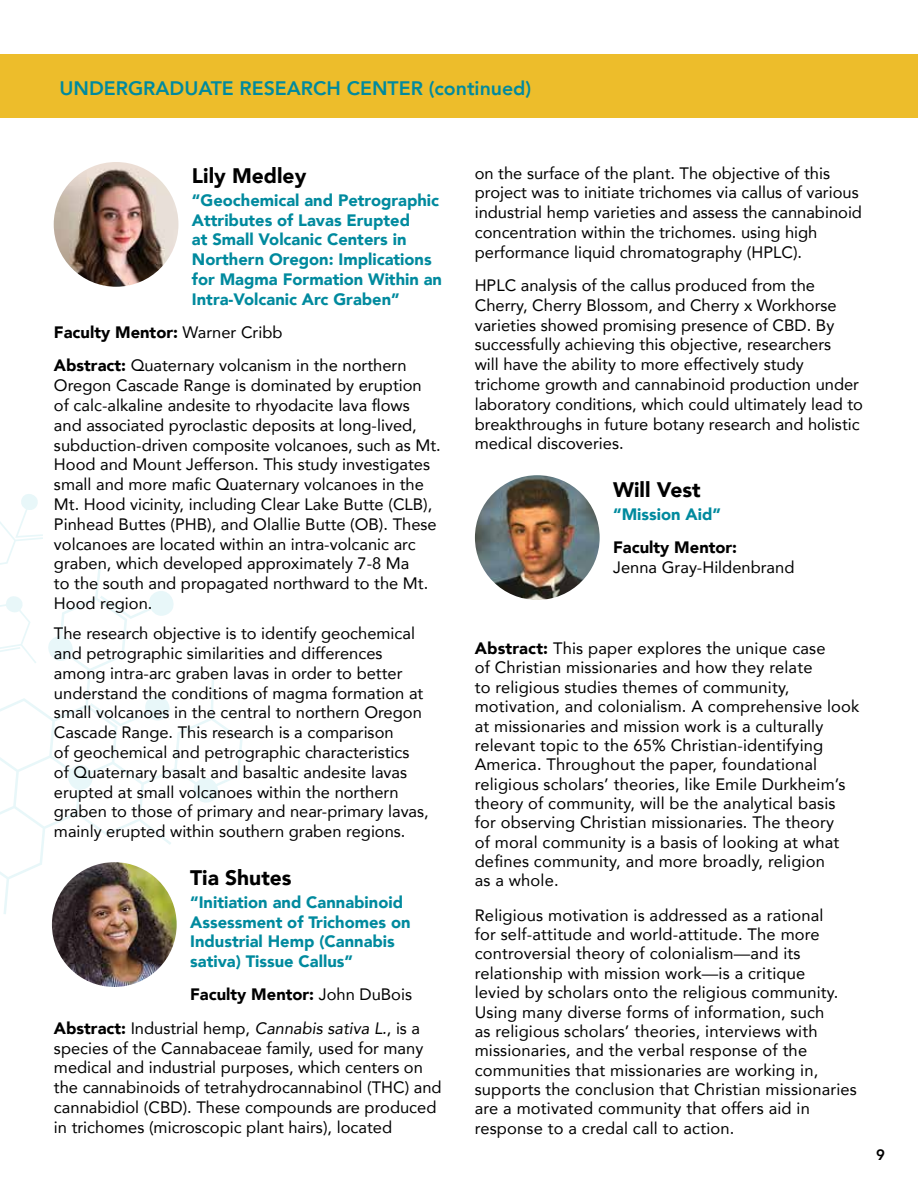
<style>
.page{position:relative;width:918px;height:1188px;background:#fff}
.page>*{position:absolute;margin:0;border:0;box-sizing:border-box;transform-origin:0 0}
.t1{font:900 21px "Avenir";color:#000}
.t2{font:800 19.5px "Avenir";color:#008a9e}
.t3{font:16.5px/19.8px "Avenir";color:#000}
.t4{font:900 16.5px/19.8px "Avenir";color:#008a9e}
.t5{font:900 16.5px "Avenir";color:#000}
.t6{font:800 15px "Avenir";color:#000}
.s1{font-weight:900}
.s2{font-style:italic}
</style>
<div class="page">
<svg style="left:0;top:564px;width:243px;height:350px"></svg>
<svg style="left:100px;top:587px;width:77px;height:32px"></svg>
<svg style="left:90px;top:692px;width:83px;height:35px"></svg>
<svg style="left:0;top:494px;width:43px;height:191px"></svg>
<div style="left:0;top:54px;width:918px;height:64px;background:#edbd2b"></div>
<img style="left:54px;top:162px;width:124px;height:125px;border-radius:62px">
<img style="left:52px;top:862px;width:125px;height:125px;border-radius:62px">
<img style="left:475px;top:475px;width:125px;height:125px;border-radius:62px">
<p class="t2" style="left:59px;top:73px;width:473px">UNDERGRADUATE RESEARCH CENTER (continued)</p>
<p class="t1" style="left:192px;top:158px;width:116px">Lily Medley</p>
<p class="t4" style="left:192px;top:190px;width:252px">“Geochemical and Petrographic<br>Attributes of Lavas Erupted<br>at Small Volcanic Centers in<br>Northern Oregon: Implications for Magma Formation Within an<br>Intra-Volcanic Arc Graben”</p>
<p class="t3" style="left:54px;top:315px;width:354px;line-height:33.3px"><span class="s1">Faculty Mentor:</span> Warner Cribb<br><span class="s1">Abstract:</span> Quaternary volcanism in the northern</p>
<p class="t3" style="left:54px;top:375px;width:388px">Oregon Cascade Range is dominated by eruption of calc-alkaline andesite to rhyodacite lava flows and associated pyroclastic deposits at long-lived, subduction-driven composite volcanoes, such as Mt.<br>Hood and Mount Jefferson. This study investigates small and more mafic Quaternary volcanoes in the Mt. Hood vicinity, including Clear Lake Butte (CLB), Pinhead Buttes (PHB), and Olallie Butte (OB). These volcanoes are located within an intra-volcanic arc graben, which developed approximately 7-8 Ma<br>to the south and propagated northward to the Mt.<br>Hood region.</p>
<p class="t3" style="left:54px;top:623px;width:376px">The research objective is to identify geochemical and petrographic similarities and differences among intra-arc graben lavas in order to better understand the conditions of magma formation at small volcanoes in the central to northern Oregon Cascade Range. This research is a comparison<br>of geochemical and petrographic characteristics<br>of Quaternary basalt and basaltic andesite lavas erupted at small volcanoes within the northern graben to those of primary and near-primary lavas, mainly erupted within southern graben regions.</p>
<p class="t1" style="left:190px;top:860px;width:103px">Tia Shutes</p>
<p class="t4" style="left:190px;top:892px;width:222px">“Initiation and Cannabinoid<br>Assessment of Trichomes on<br>Industrial Hemp (Cannabis sativa) Tissue Callus”</p>
<p class="t3" style="left:54px;top:978px;width:368px;line-height:33.3px;text-indent:136px"><span class="s1">Faculty Mentor:</span> John DuBois<br><span class="s1">Abstract:</span> Industrial hemp, <span class="s2">Cannabis sativa L.</span>, is a</p>
<p class="t3" style="left:54px;top:1037px;width:389px">species of the Cannabaceae family, used for many medical and industrial purposes, which centers on the cannabinoids of tetrahydrocannabinol (THC) and cannabidiol (CBD). These compounds are produced in trichomes (microscopic plant hairs), located</p>
<p class="t3" style="left:475px;top:162px;width:389px">on the surface of the plant. The objective of this project was to initiate trichomes via callus of various industrial hemp varieties and assess the cannabinoid concentration within the trichomes. using high performance liquid chromatography (HPLC).</p>
<p class="t3" style="left:475px;top:275px;width:390px">HPLC analysis of the callus produced from the Cherry, Cherry Blossom, and Cherry x Workhorse varieties showed promising presence of CBD. By successfully achieving this objective, researchers<br>will have the ability to more effectively study trichome growth and cannabinoid production under laboratory conditions, which could ultimately lead to breakthroughs in future botany research and holistic medical discoveries.</p>
<p class="t1" style="left:613px;top:472px;width:89px">Will Vest</p>
<p class="t4" style="left:613px;top:504px;width:109px">“Mission Aid”</p>
<p class="t5" style="left:613px;top:533px;width:126px">Faculty Mentor:</p>
<p class="t3" style="left:613px;top:557px;width:183px">Jenna Gray-Hildenbrand</p>
<p class="t3" style="left:475px;top:638px;width:386px;line-height:19.4px"><span class="s1">Abstract:</span> This paper explores the unique case<br>of Christian missionaries and how they relate<br>to religious studies themes of community, motivation, and colonialism. A comprehensive look at missionaries and mission work is a culturally relevant topic to the 65% Christian-identifying America. Throughout the paper, foundational religious scholars’ theories, like Emile Durkheim’s theory of community, will be the analytical basis for observing Christian missionaries. The theory<br>of moral community is a basis of looking at what defines community, and more broadly, religion<br>as a whole.</p>
<p class="t3" style="left:475px;top:905px;width:384px;line-height:19.4px">Religious motivation is addressed as a rational<br>for self-attitude and world-attitude. The more controversial theory of colonialism—and its relationship with mission work—is a critique<br>levied by scholars onto the religious community.<br>Using many diverse forms of information, such<br>as religious scholars’ theories, interviews with missionaries, and the verbal response of the communities that missionaries are working in, supports the conclusion that Christian missionaries are a motivated community that offers aid in response to a credal call to action.</p>
<p class="t6" style="left:876px;top:1143px;width:10px">9</p>
</div>
